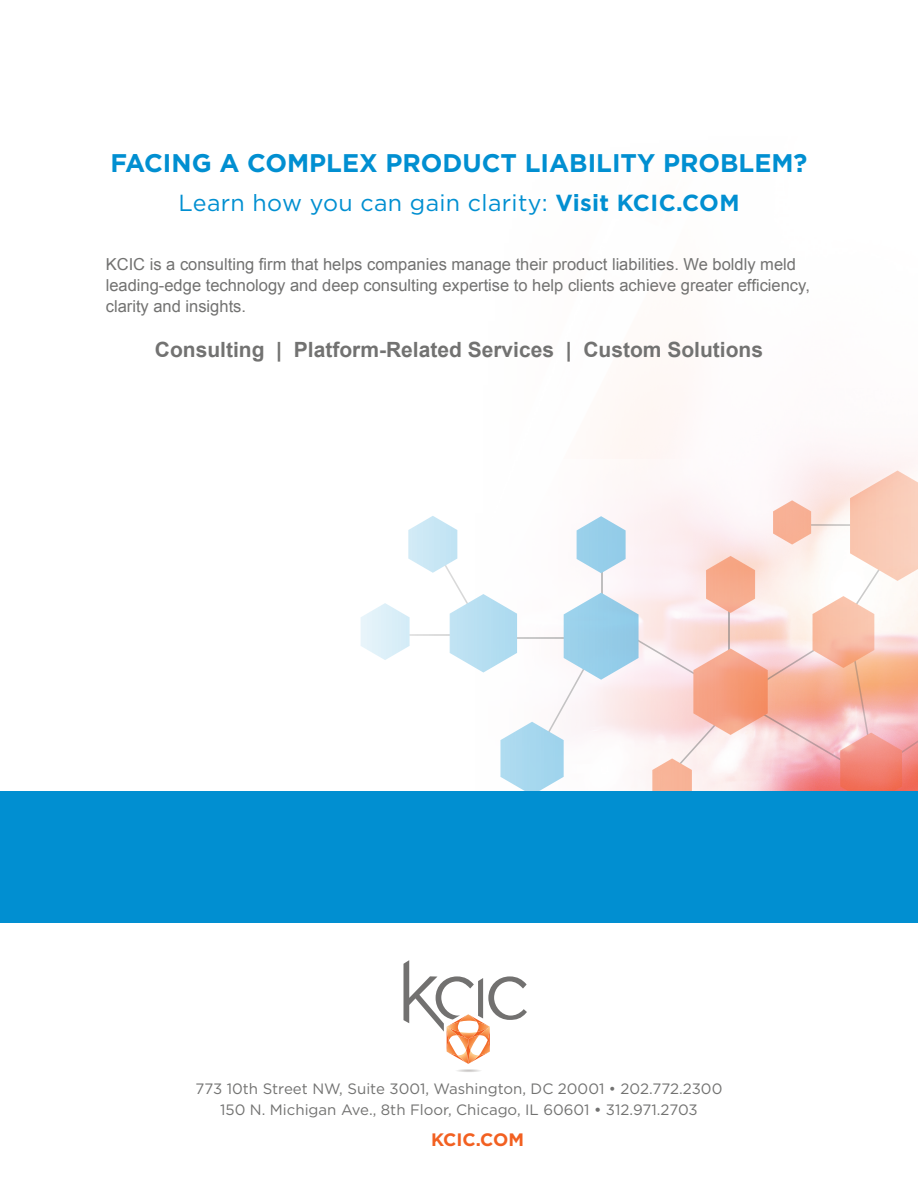
<style>
.page{position:relative;width:918px;height:1188px;background:#fff}
.page>*{position:absolute;margin:0;border:0;box-sizing:border-box;transform-origin:0 0}
.t1{font:700 25.5px "Gotham HTF";color:#018fd1}
.t2{font:23.25px "Gotham HTF";letter-spacing:.015em;color:#018fd1}
.t3{font:700 21px "Arial";color:#727271}
.t4{font:700 18px "Gotham HTF";color:#f26021}
.t5{font:16.5px/21px "Arial";color:#727271}
.t6{font:15px/20.9px "Gotham HTF";color:#727271;text-align:center}
.s1{font-weight:700}
.s2{font-weight:500}
</style>
<div class="page">
<svg style="left:775px;top:471px;width:143px;height:320px"></svg>
<svg style="left:404px;top:960px;width:123px;height:112px"></svg>
<svg style="left:361px;top:459px;width:414px;height:332px"></svg>
<div style="left:0;top:791px;width:918px;height:131px;background:#018fd1"></div>
<h1 class="t1" style="left:110px;top:149px;width:699px">FACING A COMPLEX PRODUCT LIABILITY PROBLEM?</h1>
<h2 class="t2" style="left:178px;top:190px;width:563px">Learn how you can gain clarity: <span class="s1">Visit KCIC.COM</span></h2>
<p class="t5" style="left:106px;top:254px;width:706px">KCIC is a consulting firm that helps companies manage their product liabilities. We boldly meld leading-edge technology and deep consulting expertise to help clients achieve greater efficiency, clarity and insights.</p>
<p class="t3" style="left:155px;top:336px;width:610px">Consulting | Platform-Related Services | Custom Solutions</p>
<p class="t6" style="left:196px;top:1078px;width:528px">773 10th Street NW, Suite 3001, Washington, DC 20001 • 202.772.2300<br>150 N. Michigan Ave., 8th Floor, Chicago, IL 60601 <span class="s2">•</span> 312.971.2703</p>
<p class="t4" style="left:431px;top:1129px;width:95px">KCIC.COM</p>
</div>
